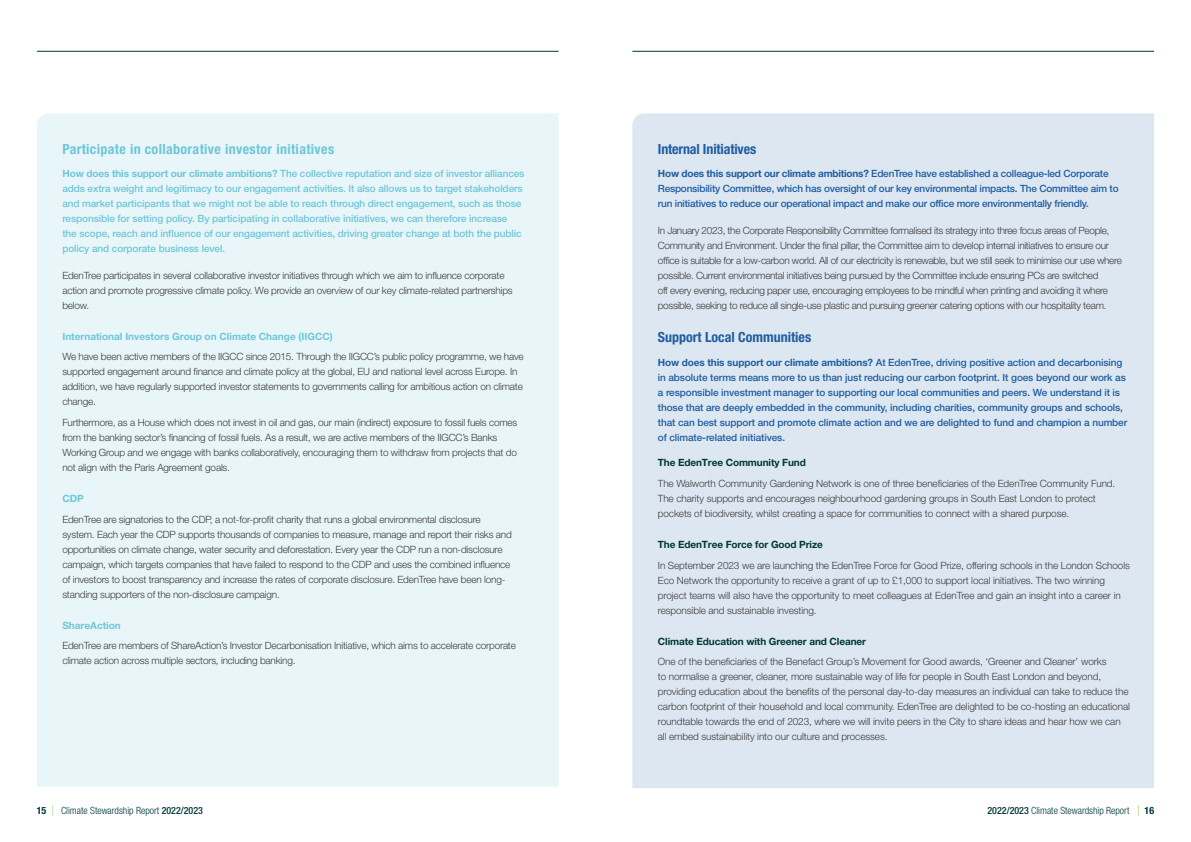
<style>
.page{position:relative;width:1191px;height:842px;background:#fff}
.page>*{position:absolute;margin:0;border:0;box-sizing:border-box;transform-origin:0 0}
.t1{font:700 condensed 14px "Helvetica Neue LT Pro";letter-spacing:.025em;color:#6ec6d9}
.t2{font:700 condensed 14px "Helvetica Neue LT Pro";color:#1f5da0}
.t3{font:300 10px/15px "Helvetica Neue LT Pro";letter-spacing:-.02em;color:#3c3c3b}
.t4{font:500 10px/15px "Helvetica Neue LT Pro";letter-spacing:-.01em;color:#1f5da0}
.t5{font:500 10px/15px "Helvetica Neue LT Pro";letter-spacing:-.01em;color:#6ec6d9}
.t6{font:700 10px "Helvetica Neue LT Pro";letter-spacing:-.01em;color:#003838}
.t7{font:300 condensed 10px "Helvetica Neue LT Pro";color:#003838}
.t8{font:700 10px "Helvetica Neue LT Pro";color:#6ec6d9}
.t9{font:700 condensed 10px "Helvetica Neue LT Pro";color:#003838}
.s1{font-weight:700}
.s2{font-weight:500}
</style>
<div class="page">
<hr style="left:37px;top:51px;width:521px;height:1px;background:#003838">
<hr style="left:632px;top:51px;width:522px;height:1px;background:#003838">
<div style="left:37px;top:113px;width:521px;height:674px;background:#e9f6f9"></div>
<div style="left:632px;top:113px;width:522px;height:675px;background:#dde7f1"></div>
<h1 class="t1" style="left:62px;top:140px;width:273px">Participate in collaborative investor initiatives</h1>
<p class="t5" style="left:62px;top:166px;width:463px"><span class="s1">How does this support our climate ambitions?</span> The collective reputation and size of investor alliances adds extra weight and legitimacy to our engagement activities. It also allows us to target stakeholders and market participants that we might not be able to reach through direct engagement, such as those responsible for setting policy. By participating in collaborative initiatives, we can therefore increase<br>the scope, reach and influence of our engagement activities, driving greater change at both the public policy and corporate business level.</p>
<p class="t3" style="left:62px;top:267px;width:452px">EdenTree participates in several collaborative investor initiatives through which we aim to influence corporate action and promote progressive climate policy. We provide an overview of our key climate-related partnerships below.</p>
<p class="t8" style="left:62px;top:330px;width:272px">International Investors Group on Climate Change (IIGCC)</p>
<p class="t3" style="left:62px;top:349px;width:463px">We have been active members of the IIGCC since 2015. Through the IIGCC’s public policy programme, we have supported engagement around finance and climate policy at the global, EU and national level across Europe. In addition, we have regularly supported investor statements to governments calling for ambitious action on climate change.</p>
<p class="t3" style="left:62px;top:415px;width:456px">Furthermore, as a House which does not invest in oil and gas, our main (indirect) exposure to fossil fuels comes from the banking sector’s financing of fossil fuels. As a result, we are active members of the IIGCC’s Banks Working Group and we engage with banks collaboratively, encouraging them to withdraw from projects that do not align with the Paris Agreement goals.</p>
<p class="t8" style="left:62px;top:492px;width:23px">CDP</p>
<p class="t3" style="left:62px;top:511px;width:451px">EdenTree are signatories to the CDP, a not-for-profit charity that runs a global environmental disclosure system. Each year the CDP supports thousands of companies to measure, manage and report their risks and opportunities on climate change, water security and deforestation. Every year the CDP run a non-disclosure campaign, which targets companies that have failed to respond to the CDP and uses the combined influence of investors to boost transparency and increase the rates of corporate disclosure. EdenTree have been long&shy;standing supporters of the non-disclosure campaign.</p>
<p class="t8" style="left:62px;top:619px;width:60px">ShareAction</p>
<p class="t3" style="left:62px;top:638px;width:455px">EdenTree are members of ShareAction’s Investor Decarbonisation Initiative, which aims to accelerate corporate climate action across multiple sectors, including banking.</p>
<h1 class="t2" style="left:658px;top:140px;width:100px">Internal Initiatives</h1>
<p class="t4" style="left:658px;top:166px;width:462px"><span class="s1">How does this support our climate ambitions?</span> EdenTree have established a colleague-led Corporate<br>Responsibility Committee, which has oversight of our key environmental impacts. The Committee aim to run initiatives to reduce our operational impact and make our office more environmentally friendly.</p>
<p class="t3" style="left:658px;top:222px;width:466px">In January 2023, the Corporate Responsibility Committee formalised its strategy into three focus areas of People, Community and Environment. Under the final pillar, the Committee aim to develop internal initiatives to ensure our office is suitable for a low-carbon world. All of our electricity is renewable, but we still seek to minimise our use where possible. Current environmental initiatives being pursued by the Committee include ensuring PCs are switched<br>off every evening, reducing paper use, encouraging employees to be mindful when printing and avoiding it where possible, seeking to reduce all single-use plastic and pursuing greener catering options with our hospitality team.</p>
<h1 class="t2" style="left:658px;top:329px;width:155px">Support Local Communities</h1>
<p class="t4" style="left:658px;top:355px;width:471px"><span class="s1">How does this support our climate ambitions?</span> At EdenTree, driving positive action and decarbonising in absolute terms means more to us than just reducing our carbon footprint. It goes beyond our work as a responsible investment manager to supporting our local communities and peers. We understand it is those that are deeply embedded in the community, including charities, community groups and schools, that can best support and promote climate action and we are delighted to fund and champion a number of climate-related initiatives.</p>
<p class="t6" style="left:658px;top:456px;width:149px">The EdenTree Community Fund</p>
<p class="t3" style="left:658px;top:476px;width:459px">The Walworth Community Gardening Network is one of three beneficiaries of the EdenTree Community Fund.<br>The charity supports and encourages neighbourhood gardening groups in South East London to protect pockets of biodiversity, whilst creating a space for communities to connect with a shared purpose.</p>
<p class="t6" style="left:658px;top:538px;width:166px">The EdenTree Force for Good Prize</p>
<p class="t3" style="left:658px;top:557px;width:473px">In September 2023 we are launching the EdenTree Force for Good Prize, offering schools in the London Schools Eco Network the opportunity to receive a grant of up to £1,000 to support local initiatives. The two winning project teams will also have the opportunity to meet colleagues at EdenTree and gain an insight into a career in responsible and sustainable investing.</p>
<p class="t6" style="left:658px;top:635px;width:210px">Climate Education with Greener and Cleaner</p>
<p class="t3" style="left:658px;top:654px;width:473px">One of the beneficiaries of the Benefact Group’s Movement for Good awards, ‘Greener and Cleaner’ works<br>to normalise a greener, cleaner, more sustainable way of life for people in South East London and beyond, providing education about the benefits of the personal day-to-day measures an individual can take to reduce the carbon footprint of their household and local community. EdenTree are delighted to be co-hosting an educational roundtable towards the end of 2023, where we will invite peers in the City to share ideas and hear how we can all embed sustainability into our culture and processes.</p>
<p class="t9" style="left:37px;top:805px;width:11px">15</p>
<p class="t7" style="left:61px;top:805px;width:143px">Climate Stewardship Report <span class="s2">2022/2023</span></p>
<p class="t7" style="left:987px;top:805px;width:143px"><span class="s2">2022/2023</span> Climate Stewardship Report</p>
<p class="t9" style="left:1144px;top:805px;width:11px">16</p>
</div>
